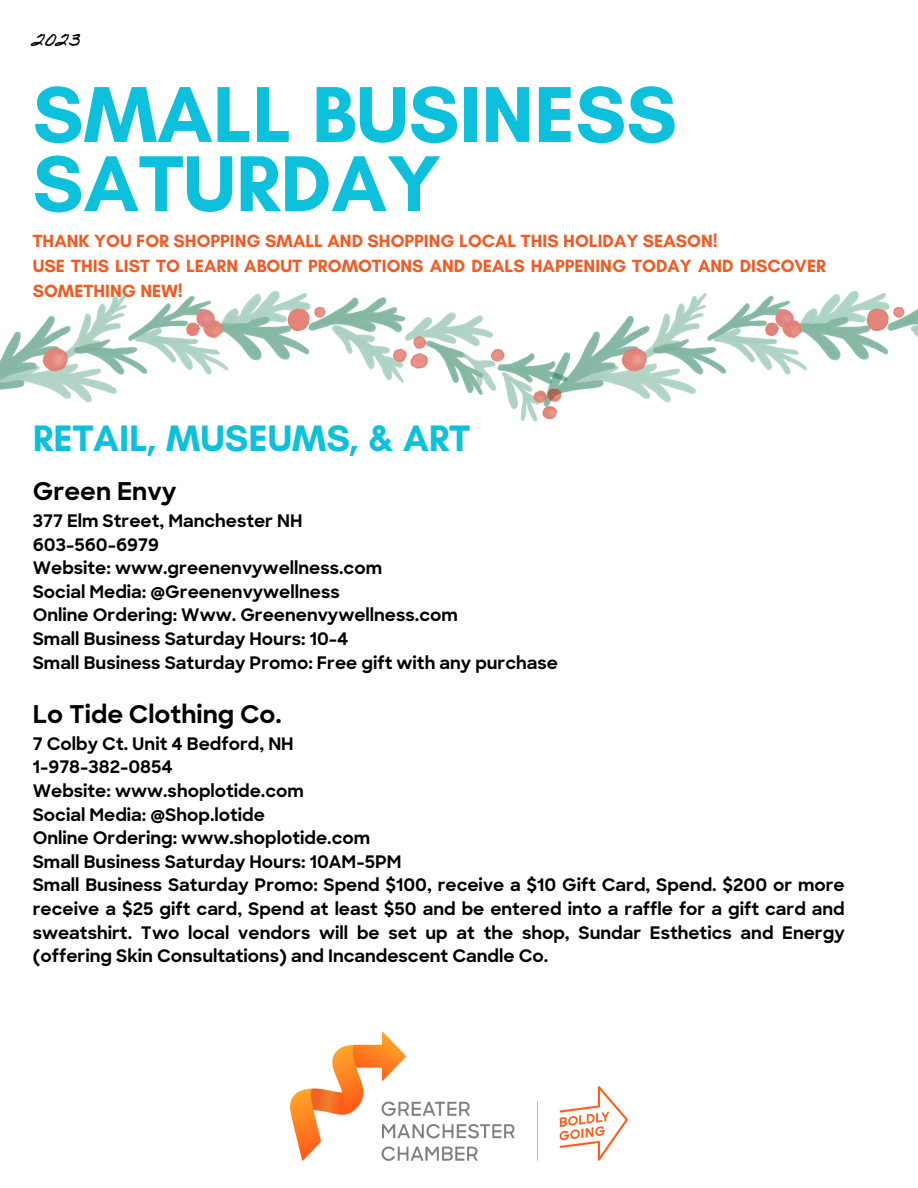
<style>
.page{position:relative;width:918px;height:1188px;background:#fff}
.page>*{position:absolute;margin:0;border:0;box-sizing:border-box;transform-origin:0 0}
.t1{font:700 80.7px/69.2px "Glacial Indifference";color:#0dc0dc}
.t2{font:700 37.5px "Glacial Indifference";color:#0dc0dc}
.t3{font:700 24.9px "Sharp Sans";color:#000}
.t4{font:21.45px "Homemade Apple";color:#000}
.t5{font:700 18px/24.8px "Glacial Indifference";color:#f15b25}
.t6{font:700 17.55px/23.7px "Sharp Sans";color:#000;text-align:justify}
</style>
<div class="page">
<img style="left:290px;top:1032px;width:338px;height:128px">
<img style="left:567px;top:291px;width:351px;height:112px">
<img style="left:0;top:291px;width:567px;height:130px">
<p class="t4" style="left:33px;top:28px;width:50px">2023</p>
<p class="t1" style="left:33px;top:79px;width:646px">SMALL BUSINESS<br>SATURDAY</p>
<p class="t5" style="left:33px;top:229px;width:687px">THANK YOU FOR SHOPPING SMALL AND SHOPPING LOCAL THIS HOLIDAY SEASON!</p>
<p class="t5" style="left:33px;top:254px;width:795px">USE THIS LIST TO LEARN ABOUT PROMOTIONS AND DEALS HAPPENING TODAY AND DISCOVER<br>SOMETHING NEW!</p>
<p class="t2" style="left:33px;top:415px;width:439px">RETAIL, MUSEUMS, &amp; ART</p>
<p class="t3" style="left:33px;top:481px;width:145px">Green Envy</p>
<p class="t6" style="left:33px;top:511px;width:271px">377 Elm Street, Manchester NH</p>
<p class="t6" style="left:33px;top:534px;width:128px">603-560-6979</p>
<p class="t6" style="left:33px;top:558px;width:351px">Website: www.greenenvywellness.com</p>
<p class="t6" style="left:33px;top:582px;width:308px">Social Media: @Greenenvywellness</p>
<p class="t6" style="left:33px;top:605px;width:427px">Online Ordering: Www. Greenenvywellness.com</p>
<p class="t6" style="left:33px;top:629px;width:317px">Small Business Saturday Hours: 10-4</p>
<p class="t6" style="left:33px;top:652px;width:527px">Small Business Saturday Promo: Free gift with any purchase</p>
<p class="t3" style="left:33px;top:704px;width:251px">Lo Tide Clothing Co.</p>
<p class="t6" style="left:33px;top:733px;width:262px">7 Colby Ct. Unit 4 Bedford, NH</p>
<p class="t6" style="left:33px;top:757px;width:142px">1-978-382-0854</p>
<p class="t6" style="left:33px;top:781px;width:273px">Website: www.shoplotide.com</p>
<p class="t6" style="left:33px;top:804px;width:234px">Social Media: @Shop.lotide</p>
<p class="t6" style="left:33px;top:828px;width:339px">Online Ordering: www.shoplotide.com</p>
<p class="t6" style="left:33px;top:852px;width:370px">Small Business Saturday Hours: 10AM-5PM</p>
<p class="t6" style="left:33px;top:875px;width:814px">Small Business Saturday Promo: Spend $100, receive a $10 Gift Card, Spend. $200 or more receive a $25 gift card, Spend at least $50 and be entered into a raffle for a gift card and sweatshirt. Two local vendors will be set up at the shop, Sundar Esthetics and Energy (offering Skin Consultations) and Incandescent Candle Co.</p>
</div>
